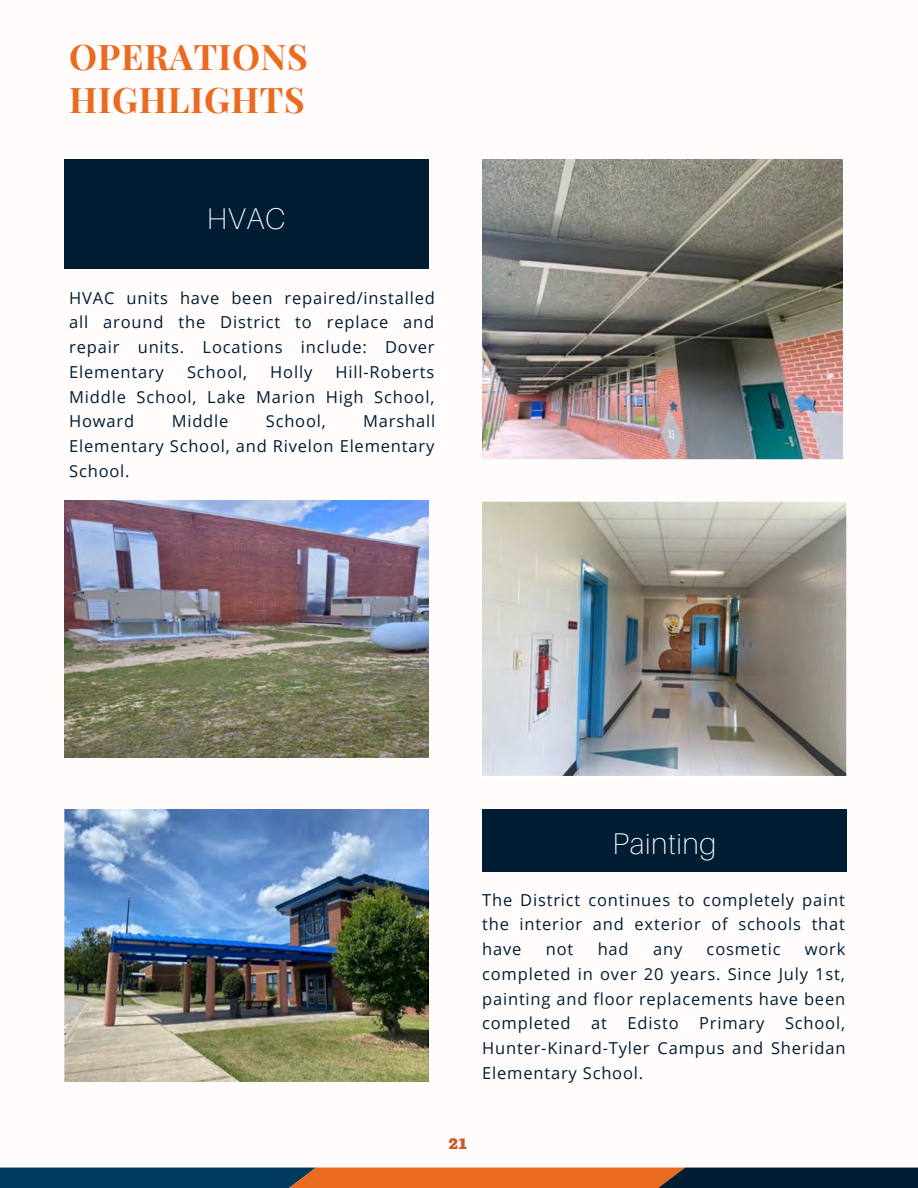
<style>
.page{position:relative;width:918px;height:1188px;background:#fffcfb}
.page>*{position:absolute;margin:0;border:0;box-sizing:border-box;transform-origin:0 0}
.t1{font:700 35.4px/42.8px "Playfair Display";letter-spacing:.02em;color:#ea6a20}
.t2{font:100 30px "Aileron";letter-spacing:.02em;color:#fff}
.t3{font:900 18px "Rokkitt";color:#d25528}
.t4{font:16.5px/24.8px "Open Sans";letter-spacing:.05em;color:#001d34;text-align:justify}
</style>
<div class="page">
<svg style="left:0;top:1168px;width:918px;height:20px;background:#5e4539"></svg>
<div style="left:64px;top:160px;width:365px;height:109px;background:#001d34"></div>
<div style="left:482px;top:809px;width:365px;height:63px;background:#001d34"></div>
<img style="left:64px;top:500px;width:365px;height:258px">
<img style="left:482px;top:502px;width:365px;height:274px">
<img style="left:482px;top:160px;width:360px;height:301px">
<img style="left:64px;top:809px;width:365px;height:273px">
<h1 class="t1" style="left:69px;top:34px;width:240px">OPERATIONS<br>HIGHLIGHTS</h1>
<h2 class="t2" style="left:207px;top:200px;width:80px">HVAC</h2>
<p class="t4" style="left:69px;top:285px;width:367px">HVAC units have been repaired/installed all around the District to replace and repair units. Locations include: Dover Elementary</p>
<p class="t4" style="left:69px;top:359px;width:367px;text-indent:266px">Hill-Roberts Middle School, Lake Marion High School, Howard</p>
<p class="t4" style="left:187px;top:359px;width:62px">School,</p>
<p class="t4" style="left:270px;top:359px;width:44px">Holly</p>
<p class="t4" style="left:69px;top:409px;width:368px;text-indent:294px">Marshall Elementary School, and Rivelon Elementary School.</p>
<p class="t4" style="left:172px;top:409px;width:58px">Middle</p>
<p class="t4" style="left:266px;top:409px;width:62px">School,</p>
<h2 class="t2" style="left:613px;top:825px;width:105px">Painting</h2>
<p class="t4" style="left:482px;top:887px;width:364px">The District continues to completely paint the interior and exterior of schools that have</p>
<p class="t4" style="left:482px;top:936px;width:365px;text-indent:323px">work completed in over 20 years. Since July 1st, painting and floor replacements have been completed at Edisto Primary School, Hunter-Kinard-Tyler Campus and Sheridan Elementary School.</p>
<p class="t4" style="left:546px;top:936px;width:29px">not</p>
<p class="t4" style="left:598px;top:936px;width:33px">had</p>
<p class="t4" style="left:653px;top:936px;width:31px">any</p>
<p class="t4" style="left:707px;top:936px;width:75px">cosmetic</p>
<p class="t3" style="left:449px;top:1134px;width:20px">21</p>
</div>
